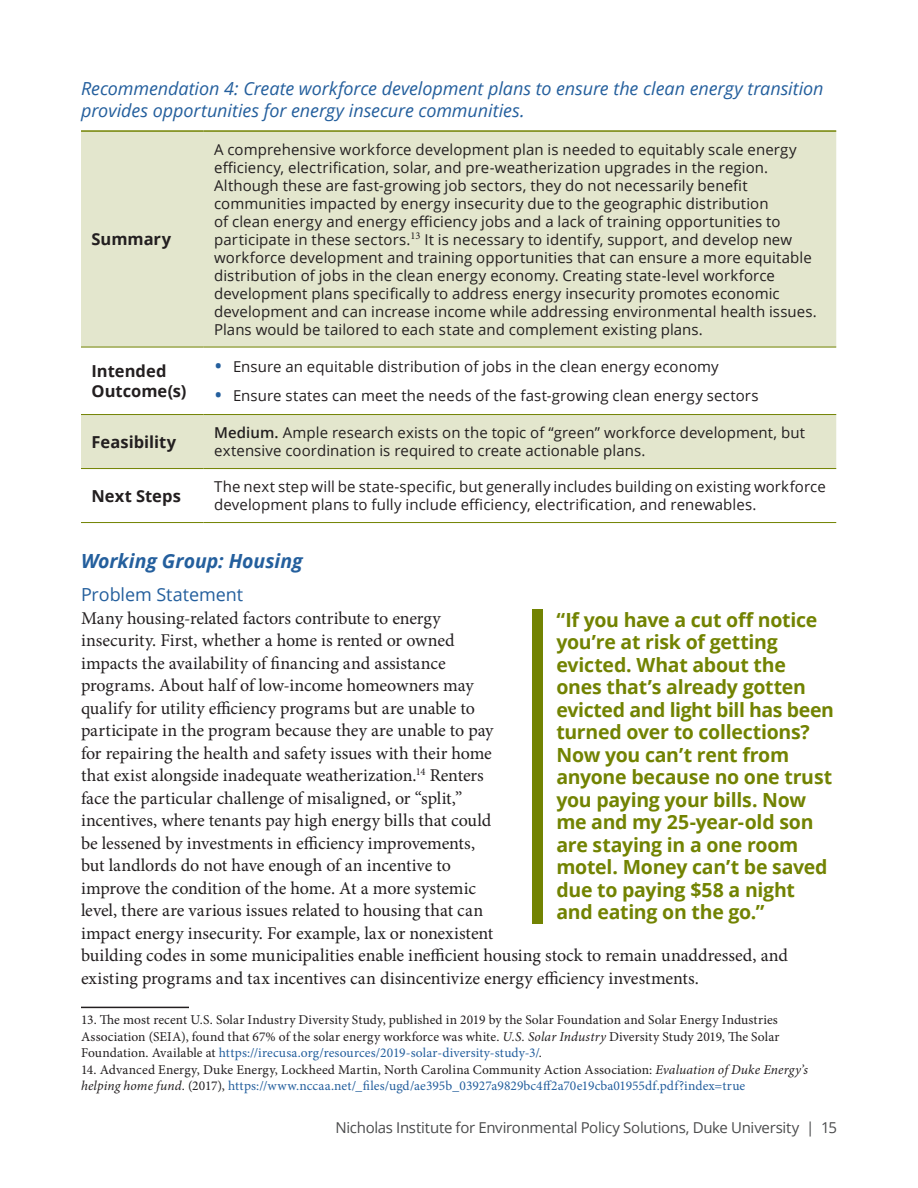
<style>
.page{position:relative;width:918px;height:1188px;background:#fff}
.page>*{position:absolute;margin:0;border:0;box-sizing:border-box;transform-origin:0 0}
.t1{font:700 19.5px/22.5px "Open Sans";letter-spacing:-.015em;color:#728302}
.t2{font:italic 700 19.5px "Open Sans";letter-spacing:-.005em;color:#245f9d}
.t3{font:18px/22.5px "Minion Pro";letter-spacing:-.005em;color:#231f20}
.t4{font:italic 18px/22.5px "Open Sans";letter-spacing:-.005em;color:#245f9d}
.t5{font:18px "Open Sans";letter-spacing:-.005em;color:#245f9d}
.t6{font:700 16.5px/19.5px "Open Sans";color:#231f20}
.t7{font:15px/18px "Open Sans";letter-spacing:.005em;color:#231f20}
.t8{font:15px "Open Sans";letter-spacing:-.02em;color:#4b4c4d}
.t9{font:13.5px/16.5px "Minion Pro";letter-spacing:.01em;color:#231f20}
.s1{font-size:22.5px;color:#245f9d}
.s2{font-weight:600}
.s3{font-style:italic}
.s4{color:#245f9d}
</style>
<div class="page">
<svg style="left:81px;top:132px;width:755px;height:336px;fill:#e3e6cd"></svg>
<hr style="left:81px;top:347px;width:123px;height:1px;background:#728302">
<hr style="left:204px;top:347px;width:632px;height:1px;background:#728302">
<hr style="left:81px;top:414px;width:123px;height:1px;background:#728302">
<hr style="left:204px;top:414px;width:632px;height:1px;background:#728302">
<hr style="left:81px;top:468px;width:123px;height:1px;background:#728302">
<hr style="left:204px;top:468px;width:632px;height:1px;background:#728302">
<hr style="left:81px;top:130px;width:123px;height:2px;background:#728302">
<hr style="left:204px;top:130px;width:632px;height:2px;background:#728302">
<hr style="left:81px;top:522px;width:123px;height:1px;background:#728302">
<hr style="left:204px;top:522px;width:632px;height:1px;background:#728302">
<div style="left:532px;top:609px;width:10px;height:315px;background:#728302"></div>
<hr style="left:81px;top:1007px;width:108px;height:1px;background:#231f20">
<p class="t4" style="left:81px;top:77px;width:744px">Recommendation 4: Create workforce development plans to ensure the clean energy transition provides opportunities for energy insecure communities.</p>
<p class="t6" style="left:92px;top:229px;width:81px">Summary</p>
<p class="t7" style="left:214px;top:140px;width:604px">A comprehensive workforce development plan is needed to equitably scale energy efficiency, electrification, solar, and pre-weatherization upgrades in the region.<br>Although these are fast-growing job sectors, they do not necessarily benefit communities impacted by energy insecurity due to the geographic distribution<br>of clean energy and energy efficiency jobs and a lack of training opportunities to participate in these sectors.<sup>13</sup> It is necessary to identify, support, and develop new workforce development and training opportunities that can ensure a more equitable distribution of jobs in the clean energy economy. Creating state-level workforce development plans specifically to address energy insecurity promotes economic development and can increase income while addressing environmental health issues.<br>Plans would be tailored to each state and complement existing plans.</p>
<p class="t6" style="left:92px;top:361px;width:96px">Intended<br>Outcome(s)</p>
<p class="t7" style="left:214px;top:357px;width:506px"><span class="s1">•</span> Ensure an equitable distribution of jobs in the clean energy economy</p>
<p class="t7" style="left:214px;top:386px;width:546px"><span class="s1">•</span> Ensure states can meet the needs of the fast-growing clean energy sectors</p>
<p class="t6" style="left:92px;top:432px;width:86px">Feasibility</p>
<p class="t7" style="left:214px;top:423px;width:593px"><span class="s2">Medium.</span> Ample research exists on the topic of “green” workforce development, but extensive coordination is required to create actionable plans.</p>
<p class="t6" style="left:92px;top:486px;width:91px">Next Steps</p>
<p class="t7" style="left:214px;top:477px;width:613px">The next step will be state-specific, but generally includes building on existing workforce development plans to fully include efficiency, electrification, and renewables.</p>
<h1 class="t2" style="left:81px;top:547px;width:223px">Working Group: Housing</h1>
<p class="t5" style="left:81px;top:582px;width:164px">Problem Statement</p>
<p class="t3" style="left:81px;top:607px;width:709px">Many housing-related factors contribute to energy<br>insecurity. First, whether a home is rented or owned<br>impacts the availability of financing and assistance<br>programs. About half of low-income homeowners may<br>qualify for utility efficiency programs but are unable to<br>participate in the program because they are unable to pay<br>for repairing the health and safety issues with their home<br>that exist alongside inadequate weatherization.<sup>14</sup> Renters<br>face the particular challenge of misaligned, or “split,”<br>incentives, where tenants pay high energy bills that could<br>be lessened by investments in efficiency improvements,<br>but landlords do not have enough of an incentive to<br>improve the condition of the home. At a more systemic<br>level, there are various issues related to housing that can<br>impact energy insecurity. For example, lax or nonexistent<br>building codes in some municipalities enable inefficient housing stock to remain unaddressed, and existing programs and tax incentives can disincentivize energy efficiency investments.</p>
<p class="t1" style="left:556px;top:608px;width:279px">“If you have a cut off notice you’re at risk of getting evicted. What about the ones that’s already gotten evicted and light bill has been turned over to collections?<br>Now you can’t rent from anyone because no one trust you paying your bills. Now me and my 25-year-old son are staying in a one room motel. Money can’t be saved due to paying $58 a night and eating on the go.”</p>
<p class="t9" style="left:81px;top:1012px;width:700px">13. The most recent U.S. Solar Industry Diversity Study, published in 2019 by the Solar Foundation and Solar Energy Industries<br>Association (SEIA), found that 67% of the solar energy workforce was white. <span class="s3">U.S. Solar Industry</span> Diversity Study 2019, The Solar<br>Foundation. Available at <span class="s4">https://irecusa.org/resources/2019-solar-diversity-study-3/</span>.</p>
<p class="t9" style="left:81px;top:1061px;width:729px">14. Advanced Energy, Duke Energy, Lockheed Martin, North Carolina Community Action Association: <span class="s3">Evaluation of Duke Energy’s helping home fund</span>. (2017), <span class="s4">https://www.nccaa.net/_files/ugd/ae395b_03927a9829bc4ff2a70e19cba01955df.pdf?index=true</span></p>
<p class="t8" style="left:335px;top:1118px;width:503px">Nicholas Institute for Environmental Policy Solutions, Duke University | 15</p>
</div>
